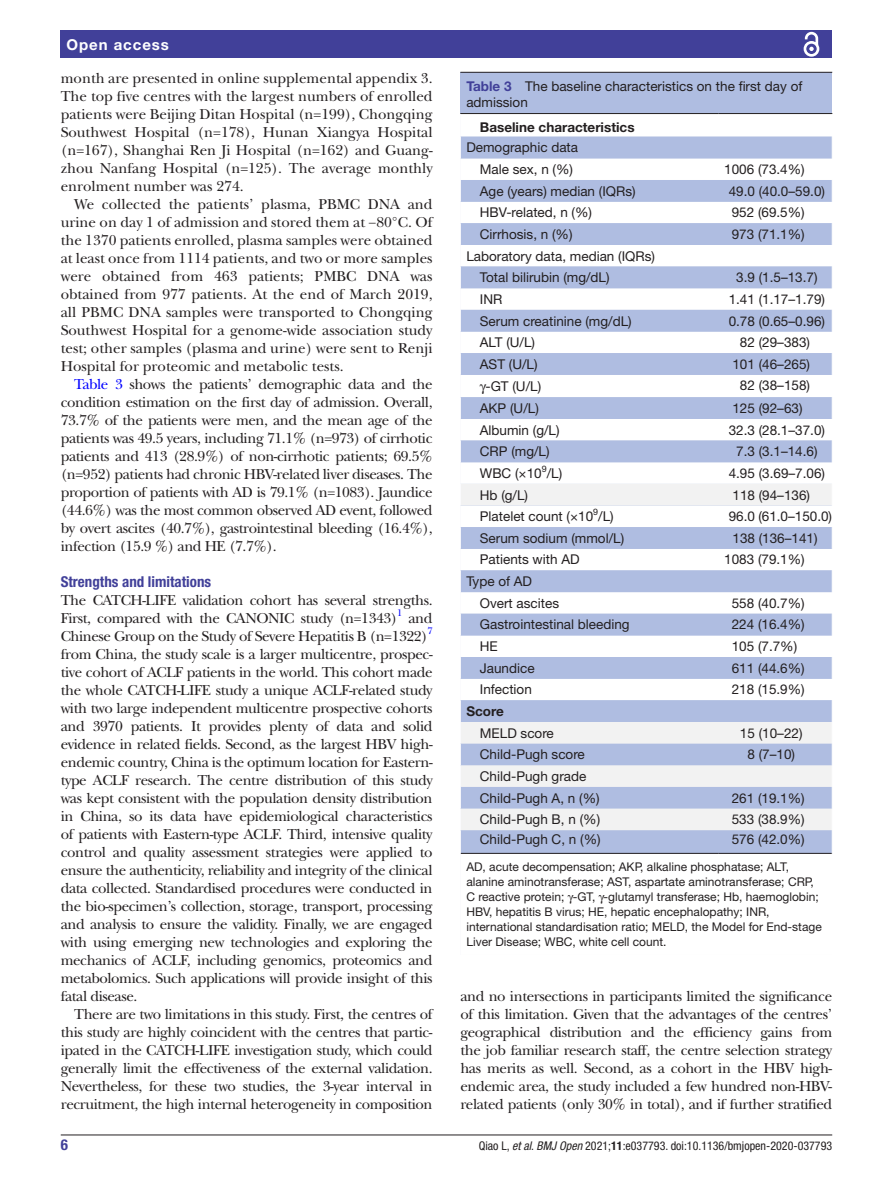
<style>
.page{position:relative;width:893px;height:1191px;background:#fff}
.page>*{position:absolute;margin:0;border:0;box-sizing:border-box;transform-origin:0 0}
.t1{font:15px/18px "New Baskerville";letter-spacing:-.025em;color:#231f20;text-align:justify}
.t2{font:700 condensed 15px "Helvetica Neue LT Std";color:#414099}
.t3{font:700 15px "Helvetica Neue LT Std";letter-spacing:.065em;color:#fff}
.t4{font:13.5px/21.6px "Helvetica Neue LT Std";color:#231f20}
.t5{font:700 13.5px "Helvetica Neue LT Std";color:#231f20}
.t6{font:12px/15px "Helvetica Neue LT Std";color:#231f20}
.t7{font:condensed 12px "Helvetica Neue LT Std";color:#231f20}
.t8{font:9.9px "New Baskerville";color:#00f}
.t9{font:9px "Helvetica Neue LT Std";color:#231f20}
.s1{color:#00f}
.s2{font-weight:700;color:#414099}
.s3{font-style:italic}
.s4{font-weight:700}
</style>
<div class="page">
<hr style="left:61px;top:1134px;width:771px;height:1px;background:#231f20">
<div style="left:61px;top:31px;width:771px;height:27px;background:#414099"></div>
<svg style="left:803px;top:31px;width:17px;height:26px"></svg>
<div style="left:460px;top:73px;width:372px;height:882px;background:#afbde1"></div>
<hr style="left:460px;top:72px;width:372px;height:1px;background:#231f20">
<div style="left:461px;top:114px;width:371px;height:841px;background:#fff"></div>
<svg style="left:461px;top:137px;width:371px;height:716px"></svg>
<svg style="left:461px;top:484px;width:371px;height:346px"></svg>
<hr style="left:460px;top:113px;width:258px;height:1px;background:#231f20">
<hr style="left:718px;top:113px;width:114px;height:1px;background:#231f20">
<hr style="left:718px;top:853px;width:114px;height:1px;background:#231f20">
<hr style="left:460px;top:853px;width:258px;height:1px;background:#231f20">
<svg style="left:460px;top:114px;width:1px;height:739px"></svg>
<hr style="left:460px;top:853px;width:1px;height:102px;background:#fff">
<hr style="left:466px;top:945px;width:366px;height:1px;background:#fff">
<svg style="left:480px;top:384px;width:6px;height:10px"></svg>
<svg style="left:568px;top:895px;width:5px;height:8px"></svg>
<svg style="left:599px;top:895px;width:5px;height:8px"></svg>
<p class="t3" style="left:66px;top:35px;width:104px">Open access</p>
<p class="t1" style="left:61px;top:69px;width:373px">month are presented in online supplemental appendix 3.<br>The top five centres with the largest numbers of enrolled patients were Beijing Ditan Hospital (n=199), Chongqing Southwest Hospital (n=178), Hunan Xiangya Hospital (n=167), Shanghai Ren Ji Hospital (n=162) and Guang&shy;zhou Nanfang Hospital (n=125). The average monthly enrolment number was 274.</p>
<p class="t1" style="left:61px;top:195px;width:373px;text-indent:14px">We collected the patients’ plasma, PBMC DNA and urine on day 1 of admission and stored them at −80°C. Of the 1370 patients enrolled, plasma samples were obtained at least once from 1114 patients, and two or more samples were obtained from 463 patients; PMBC DNA was obtained from 977 patients. At the end of March 2019, all PBMC DNA samples were transported to Chongqing Southwest Hospital for a genome-wide association study test; other samples (plasma and urine) were sent to Renji Hospital for proteomic and metabolic tests.</p>
<p class="t1" style="left:61px;top:375px;width:373px;text-indent:14px"><span class="s1">Table 3</span> shows the patients’ demographic data and the condition estimation on the first day of admission. Overall, 73.7% of the patients were men, and the mean age of the patients was 49.5 years, including 71.1% (n=973) of cirrhotic patients and 413 (28.9%) of non-cirrhotic patients; 69.5% (n=952) patients had chronic HBV-related liver diseases. The proportion of patients with AD is 79.1% (n=1083). Jaundice (44.6%) was the most common observed AD event, followed by overt ascites (40.7%), gastrointestinal bleeding (16.4%), infection (15.9 %) and HE (7.7%).</p>
<p class="t2" style="left:61px;top:573px;width:152px">Strengths and limitations</p>
<p class="t1" style="left:61px;top:591px;width:373px">The CATCH-LIFE validation cohort has several strengths.<br>First, compared with the CANONIC study (n=1343)</p>
<p class="t8" style="left:397px;top:607px;width:7px">1</p>
<p class="t1" style="left:61px;top:609px;width:373px;text-indent:348px">and<br>Chinese Group on the Study of Severe Hepatitis B (n=1322)</p>
<p class="t8" style="left:427px;top:625px;width:7px">7</p>
<p class="t1" style="left:61px;top:645px;width:373px">from China, the study scale is a larger multicentre, prospec&shy;tive cohort of ACLF patients in the world. This cohort made the whole CATCH-LIFE study a unique ACLF-related study with two large independent multicentre prospective cohorts and 3970 patients. It provides plenty of data and solid evidence in related fields. Second, as the largest HBV high&shy;endemic country, China is the optimum location for Eastern&shy;type ACLF research. The centre distribution of this study was kept consistent with the population density distribution in China, so its data have epidemiological characteristics of patients with Eastern-type ACLF. Third, intensive quality control and quality assessment strategies were applied to ensure the authenticity, reliability and integrity of the clinical data collected. Standardised procedures were conducted in the bio-specimen’s collection, storage, transport, processing and analysis to ensure the validity. Finally, we are engaged with using emerging new technologies and exploring the mechanics of ACLF, including genomics, proteomics and metabolomics. Such applications will provide insight of this fatal disease.</p>
<p class="t1" style="left:61px;top:1005px;width:373px;text-indent:14px">There are two limitations in this study. First, the centres of this study are highly coincident with the centres that partic&shy;ipated in the CATCH-LIFE investigation study, which could generally limit the effectiveness of the external validation.<br>Nevertheless, for these two studies, the 3-year interval in recruitment, the high internal heterogeneity in composition</p>
<p class="t4" style="left:466px;top:77px;width:338px;line-height:16.5px"><span class="s2">Table 3</span> The baseline characteristics on the first day of admission</p>
<p class="t5" style="left:480px;top:119px;width:156px">Baseline characteristics</p>
<p class="t4" style="left:480px;top:137px;width:100px;text-indent:-14px">Demographic data<br>Male sex, n (%)</p>
<p class="t4" style="left:724px;top:158px;width:82px">1006 (73.4%)</p>
<p class="t4" style="left:480px;top:180px;width:157px">Age (years) median (IQRs)</p>
<p class="t4" style="left:729px;top:180px;width:98px">49.0 (40.0–59.0)</p>
<p class="t4" style="left:480px;top:201px;width:114px">HBV-related, n (%)</p>
<p class="t4" style="left:732px;top:201px;width:75px">952 (69.5%)</p>
<p class="t4" style="left:480px;top:223px;width:94px">Cirrhosis, n (%)</p>
<p class="t4" style="left:732px;top:223px;width:75px">973 (71.1%)</p>
<p class="t4" style="left:480px;top:245px;width:177px;text-indent:-14px">Laboratory data, median (IQRs)<br>Total bilirubin (mg/dL)</p>
<p class="t4" style="left:736px;top:266px;width:83px">3.9 (1.5–13.7)</p>
<p class="t4" style="left:480px;top:288px;width:24px">INR</p>
<p class="t4" style="left:729px;top:288px;width:98px">1.41 (1.17–1.79)</p>
<p class="t4" style="left:480px;top:310px;width:153px">Serum creatinine (mg/dL)</p>
<p class="t4" style="left:729px;top:310px;width:98px">0.78 (0.65–0.96)</p>
<p class="t4" style="left:480px;top:331px;width:57px">ALT (U/L)</p>
<p class="t4" style="left:740px;top:331px;width:72px">82 (29–383)</p>
<p class="t4" style="left:480px;top:353px;width:59px">AST (U/L)</p>
<p class="t4" style="left:732px;top:353px;width:79px">101 (46–265)</p>
<p class="t4" style="left:485px;top:375px;width:57px">-GT (U/L)</p>
<p class="t4" style="left:740px;top:375px;width:72px">82 (38–158)</p>
<p class="t4" style="left:480px;top:397px;width:60px">AKP (U/L)</p>
<p class="t4" style="left:732px;top:397px;width:72px">125 (92–63)</p>
<p class="t4" style="left:480px;top:419px;width:81px">Albumin (g/L)</p>
<p class="t4" style="left:729px;top:419px;width:98px">32.3 (28.1–37.0)</p>
<p class="t4" style="left:480px;top:440px;width:71px">CRP (mg/L)</p>
<p class="t4" style="left:736px;top:440px;width:83px">7.3 (3.1–14.6)</p>
<p class="t4" style="left:480px;top:462px;width:84px">WBC (×10<sup>9</sup>/L)</p>
<p class="t4" style="left:729px;top:462px;width:98px">4.95 (3.69–7.06)</p>
<p class="t4" style="left:480px;top:484px;width:50px">Hb (g/L)</p>
<p class="t4" style="left:732px;top:484px;width:79px">118 (94–136)</p>
<p class="t4" style="left:480px;top:505px;width:135px">Platelet count (×10 /L)</p>
<p class="t9" style="left:593px;top:506px;width:6px">9</p>
<p class="t4" style="left:729px;top:505px;width:105px">96.0 (61.0–150.0)</p>
<p class="t4" style="left:480px;top:527px;width:146px">Serum sodium (mmol/L)</p>
<p class="t4" style="left:732px;top:527px;width:87px">138 (136–141)</p>
<p class="t4" style="left:480px;top:548px;width:101px">Patients with AD</p>
<p class="t4" style="left:724px;top:548px;width:82px">1083 (79.1%)</p>
<p class="t4" style="left:480px;top:570px;width:81px;text-indent:-14px">Type of AD<br>Overt ascites</p>
<p class="t4" style="left:732px;top:592px;width:75px">558 (40.7%)</p>
<p class="t4" style="left:480px;top:613px;width:151px">Gastrointestinal bleeding</p>
<p class="t4" style="left:732px;top:613px;width:75px">224 (16.4%)</p>
<p class="t4" style="left:480px;top:635px;width:19px">HE</p>
<p class="t4" style="left:732px;top:635px;width:67px">105 (7.7%)</p>
<p class="t4" style="left:480px;top:657px;width:56px">Jaundice</p>
<p class="t4" style="left:732px;top:657px;width:75px">611 (44.6%)</p>
<p class="t4" style="left:480px;top:678px;width:54px">Infection</p>
<p class="t4" style="left:732px;top:678px;width:75px">218 (15.9%)</p>
<p class="t5" style="left:466px;top:703px;width:39px">Score</p>
<p class="t4" style="left:480px;top:722px;width:76px">MELD score</p>
<p class="t4" style="left:740px;top:722px;width:64px">15 (10–22)</p>
<p class="t4" style="left:480px;top:743px;width:107px">Child-Pugh score</p>
<p class="t4" style="left:747px;top:743px;width:49px">8 (7–10)</p>
<p class="t4" style="left:480px;top:765px;width:121px">Child-Pugh grade<br>Child-Pugh A, n (%)</p>
<p class="t4" style="left:732px;top:787px;width:75px">261 (19.1%)</p>
<p class="t4" style="left:480px;top:808px;width:122px">Child-Pugh B, n (%)</p>
<p class="t4" style="left:732px;top:808px;width:75px">533 (38.9%)</p>
<p class="t4" style="left:480px;top:828px;width:122px">Child-Pugh C, n (%)</p>
<p class="t4" style="left:732px;top:828px;width:75px">576 (42.0%)</p>
<p class="t6" style="left:466px;top:859px;width:357px">AD, acute decompensation; AKP, alkaline phosphatase; ALT, alanine aminotransferase; AST, aspartate aminotransferase; CRP, C reactive protein; -GT, -glutamyl transferase; Hb, haemoglobin; HBV, hepatitis B virus; HE, hepatic encephalopathy; INR, international standardisation ratio; MELD, the Model for End-stage Liver Disease; WBC, white cell count.</p>
<p class="t1" style="left:460px;top:987px;width:373px">and no intersections in participants limited the significance of this limitation. Given that the advantages of the centres’ geographical distribution and the efficiency gains from the job familiar research staff, the centre selection strategy has merits as well. Second, as a cohort in the HBV high&shy;endemic area, the study included a few hundred non-HBV&shy;related patients (only 30% in total), and if further stratified</p>
<p class="t2" style="left:61px;top:1135px;width:9px">6</p>
<p class="t7" style="left:479px;top:1138px;width:355px">Qiao L, <span class="s3">et al</span>. <span class="s3">BMJ Open</span> 2021;<span class="s4">11</span>:e037793. doi:10.1136/bmjopen-2020-037793</p>
</div>
